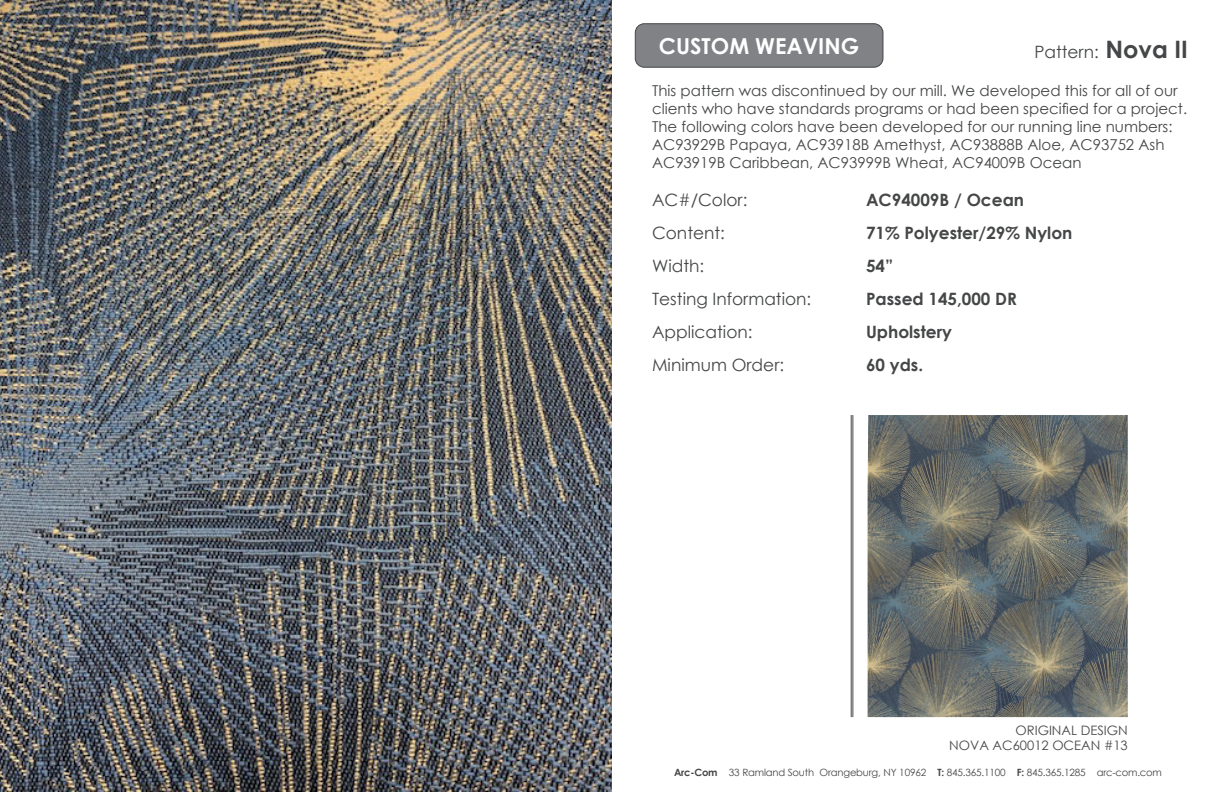
<style>
.page{position:relative;width:1224px;height:792px;background:#fff}
.page>*{position:absolute;margin:0;border:0;box-sizing:border-box;transform-origin:0 0}
.t1{font:700 22px "Century Gothic";color:#fff}
.t2{font:17px "Century Gothic";color:#454647}
.t3{font:700 17px "Century Gothic";color:#454647}
.t4{font:15px/18px "Century Gothic";color:#454647}
.t5{font:13px "Century Gothic";color:#454647}
.t6{font:10px "Century Gothic";letter-spacing:-.02em;color:#454647}
.s1{font-weight:700;font-size:24px}
.s2{font-weight:700}
</style>
<div class="page">
<img style="left:0;top:0;width:612px;height:792px">
<img style="left:868px;top:415px;width:260px;height:302px">
<hr style="left:853px;top:415px;width:1px;height:302px;background:#454647">
<hr style="left:851px;top:415px;width:1px;height:302px;background:#454647">
<div style="left:635px;top:24px;width:248px;height:43px;background:#808285;border-radius:9px"></div>
<div style="left:635px;top:23px;width:248px;height:44px;border:1px solid #454647;border-radius:9px"></div>
<p class="t1" style="left:659px;top:29px;width:202px">CUSTOM WEAVING</p>
<p class="t2" style="left:1034px;top:40px;width:155px">Pattern: <span class="s1">Nova II</span></p>
<p class="t4" style="left:652px;top:81px;width:537px">This pattern was discontinued by our mill. We developed this for all of our clients who have standards programs or had been specified for a project.<br>The following colors have been developed for our running line numbers:<br>AC93929B Papaya, AC93918B Amethyst, AC93888B Aloe, AC93752 Ash AC93919B Caribbean, AC93999B Wheat, AC94009B Ocean</p>
<p class="t2" style="left:652px;top:188px;width:97px">AC#/Color:</p>
<p class="t3" style="left:866px;top:187px;width:160px">AC94009B / Ocean</p>
<p class="t2" style="left:652px;top:221px;width:74px">Content:</p>
<p class="t3" style="left:866px;top:220px;width:208px">71% Polyester/29% Nylon</p>
<p class="t2" style="left:652px;top:254px;width:54px">Width:</p>
<p class="t3" style="left:866px;top:253px;width:29px">54”</p>
<p class="t2" style="left:652px;top:287px;width:161px">Testing Information:</p>
<p class="t3" style="left:866px;top:286px;width:152px">Passed 145,000 DR</p>
<p class="t2" style="left:652px;top:320px;width:102px">Application:</p>
<p class="t3" style="left:866px;top:319px;width:88px">Upholstery</p>
<p class="t2" style="left:652px;top:353px;width:134px">Minimum Order:</p>
<p class="t3" style="left:866px;top:352px;width:59px">60 yds.</p>
<p class="t5" style="left:1016px;top:721px;width:114px">ORIGINAL DESIGN</p>
<p class="t5" style="left:949px;top:737px;width:180px">NOVA AC60012 OCEAN #13</p>
<p class="t6" style="left:674px;top:765px;width:489px"><span class="s2">Arc-Com</span> 33 Ramland South Orangeburg, NY 10962 <span class="s2">T:</span> 845.365.1100 <span class="s2">F:</span> 845.365.1285 arc-com.com</p>
</div>
